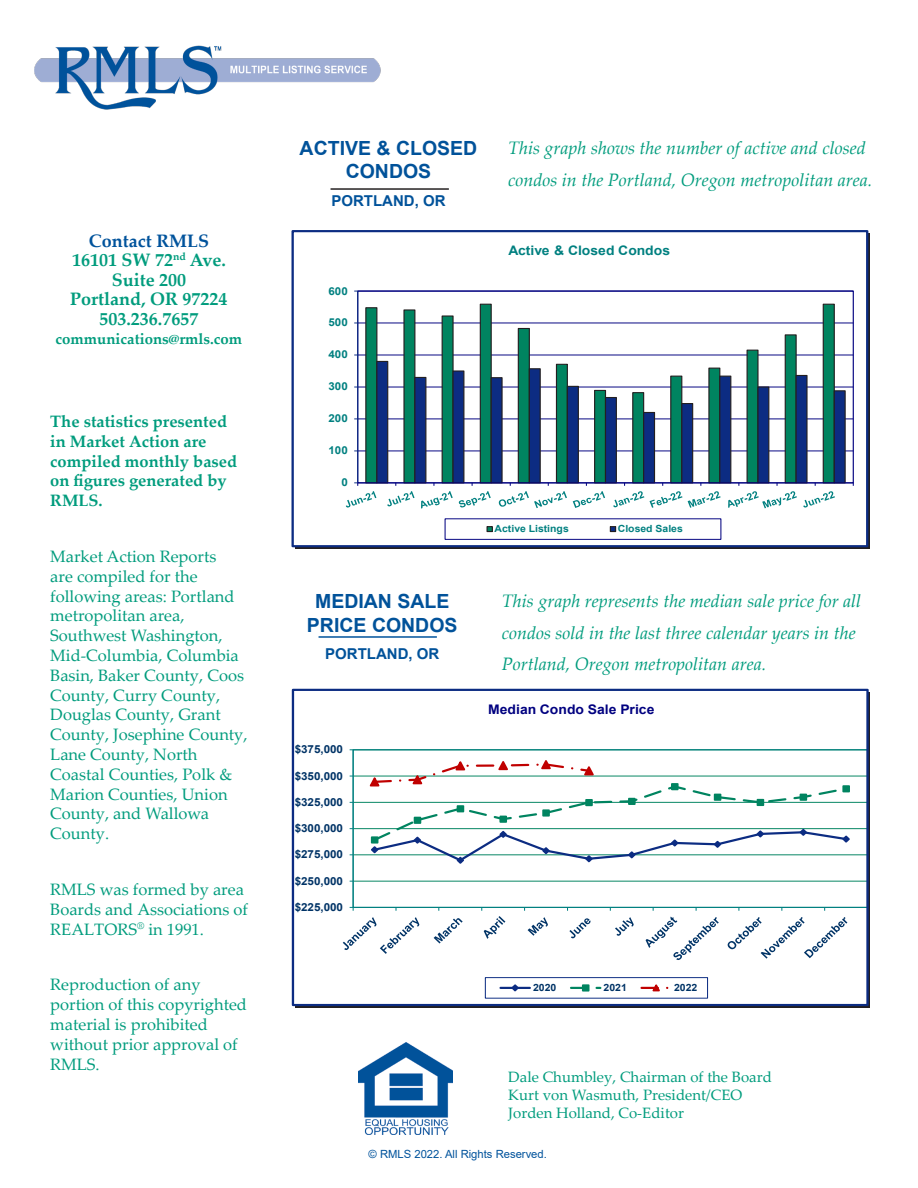
<style>
.page{position:relative;width:918px;height:1188px;background:#fff}
.page>*{position:absolute;margin:0;border:0;box-sizing:border-box;transform-origin:0 0}
.t1{font:700 19.5px/23.4px "Arial";color:#01529a;text-align:center}
.RMLS_Graph_Text{font:italic 18px/31.5px "Palatino Linotype";color:#009c7d}
._2-HIGHLGT{font:700 18px/19.5px "Palatino Linotype";color:#009c7d;text-align:center}
._2-HIGHLGT-2{font:700 18px "Palatino Linotype";color:#01539c}
.BT_Back{font:16.5px/19.8px "Palatino Linotype";color:#009c7d}
.BT_Back-2{font:700 16.5px/19.8px "Palatino Linotype";color:#009c7d}
.Headline{font:15px "Palatino Linotype";color:#009c7d}
._2-HIGHLGT-3{font:700 15px "Palatino Linotype";color:#009c7d}
.Location{font:700 15px "Arial";color:#01529a}
.t2{font:700 13.2px "Arial";color:#000080;scale:1.05 1}
.t3{font:700 13.05px "Arial";color:#008080;scale:1.06 1}
.t4{font:11.25px "Arial";color:#01539c}
.t5{font:700 11.1px "Arial";color:#036;scale:1.05 1}
.t6{font:700 10.95px "Arial";letter-spacing:.005em;color:#008080;scale:1.06 1}
.t7{font:700 10.05px "Arial";color:#036;scale:1.05 1}
.t8{font:700 9.9px "Arial";color:#008080;scale:1.06 1}
</style>
<div class="page">
<img style="left:34px;top:45px;width:347px;height:65px">
<img style="left:359px;top:1042px;width:94px;height:92px">
<hr style="left:319px;top:636px;width:118px;height:2px;background:#01539c">
<hr style="left:353px;top:881px;width:515px;height:1px;background:#008460">
<hr style="left:353px;top:855px;width:515px;height:1px;background:#008460">
<hr style="left:353px;top:828px;width:515px;height:1px;background:#008460">
<hr style="left:353px;top:802px;width:515px;height:1px;background:#008460">
<hr style="left:353px;top:776px;width:515px;height:1px;background:#008460">
<div style="left:353px;top:749px;width:514px;height:159px;border:1px solid #008080"></div>
<hr style="left:353px;top:750px;width:1px;height:157px;background:#008080">
<hr style="left:353px;top:907px;width:515px;height:1px;background:#008080">
<svg style="left:368px;top:760px;width:483px;height:104px"></svg>
<svg style="left:343px;top:917px;width:76px;height:37px"></svg>
<svg style="left:434px;top:918px;width:29px;height:26px"></svg>
<svg style="left:482px;top:908px;width:23px;height:31px"></svg>
<svg style="left:528px;top:917px;width:20px;height:19px"></svg>
<svg style="left:569px;top:918px;width:22px;height:20px"></svg>
<svg style="left:615px;top:917px;width:19px;height:19px"></svg>
<svg style="left:646px;top:917px;width:73px;height:43px"></svg>
<svg style="left:728px;top:917px;width:119px;height:42px"></svg>
<div style="left:485px;top:977px;width:223px;height:21px;border:1px solid #0c2c82"></div>
<hr style="left:501px;top:987px;width:29px;height:2px;background:#0c2c82">
<svg style="left:510px;top:984px;width:10px;height:8px"></svg>
<svg style="left:571px;top:985px;width:29px;height:6px"></svg>
<div style="left:582px;top:984px;width:7px;height:8px;border:2px solid #008460"></div>
<svg style="left:642px;top:984px;width:27px;height:8px"></svg>
<div style="left:292px;top:689px;width:577px;height:317px;border:2px solid #0c2c82"></div>
<hr style="left:358px;top:451px;width:495px;height:1px;background:#000080">
<hr style="left:358px;top:419px;width:495px;height:1px;background:#000080">
<hr style="left:358px;top:387px;width:495px;height:1px;background:#000080">
<hr style="left:358px;top:355px;width:495px;height:1px;background:#000080">
<hr style="left:358px;top:323px;width:495px;height:1px;background:#000080">
<svg style="left:365px;top:303px;width:470px;height:180px"></svg>
<svg style="left:376px;top:360px;width:470px;height:123px"></svg>
<hr style="left:357px;top:291px;width:1px;height:192px;background:#0c2c82">
<hr style="left:358px;top:483px;width:495px;height:1px;background:#000080">
<svg style="left:346px;top:483px;width:30px;height:25px"></svg>
<svg style="left:387px;top:483px;width:28px;height:23px"></svg>
<svg style="left:421px;top:483px;width:32px;height:26px"></svg>
<svg style="left:459px;top:483px;width:32px;height:25px"></svg>
<svg style="left:499px;top:483px;width:68px;height:25px"></svg>
<svg style="left:573px;top:483px;width:32px;height:25px"></svg>
<svg style="left:613px;top:483px;width:31px;height:24px"></svg>
<svg style="left:650px;top:483px;width:32px;height:25px"></svg>
<svg style="left:688px;top:483px;width:33px;height:25px"></svg>
<svg style="left:728px;top:483px;width:69px;height:25px"></svg>
<svg style="left:803px;top:483px;width:32px;height:25px"></svg>
<div style="left:445px;top:519px;width:276px;height:21px;border:1px solid #000080"></div>
<svg style="left:487px;top:526px;width:6px;height:6px"></svg>
<svg style="left:610px;top:526px;width:6px;height:6px"></svg>
<div style="left:292px;top:230px;width:576px;height:317px;border:2px solid #0c2c82"></div>
<p class="_2-HIGHLGT-2" style="left:89px;top:228px;width:122px">Contact RMLS</p>
<p class="_2-HIGHLGT" style="left:72px;top:250px;width:155px">16101 SW 72<sup>nd</sup> Ave.<br>Suite 200</p>
<p class="_2-HIGHLGT" style="left:70px;top:289px;width:159px">Portland, OR 97224</p>
<p class="_2-HIGHLGT" style="left:99px;top:308px;width:100px">503.236.7657</p>
<p class="_2-HIGHLGT-3" style="left:56px;top:328px;width:188px">communications@rmls.com</p>
<p class="BT_Back-2" style="left:50px;top:411px;width:188px">The statistics presented in Market Action are compiled monthly based on figures generated by<br>RMLS.</p>
<p class="BT_Back" style="left:50px;top:546px;width:199px">Market Action Reports<br>are compiled for the following areas: Portland metropolitan area,<br>Southwest Washington,<br>Mid-Columbia, Columbia<br>Basin, Baker County, Coos<br>County, Curry County,<br>Douglas County, Grant<br>County, Josephine County,<br>Lane County, North<br>Coastal Counties, Polk &amp;<br>Marion Counties, Union<br>County, and Wallowa<br>County.</p>
<p class="BT_Back" style="left:50px;top:879px;width:199px">RMLS was formed by area<br>Boards and Associations of<br>REALTORS<sup>®</sup> in 1991.</p>
<p class="BT_Back" style="left:50px;top:974px;width:198px">Reproduction of any portion of this copyrighted material is prohibited without prior approval of<br>RMLS.</p>
<p class="t1" style="left:300px;top:137px;width:179px">ACTIVE &amp; CLOSED<br>CONDOS</p>
<p class="Location" style="left:331px;top:190px;width:116px">PORTLAND, OR</p>
<p class="t6" style="left:328px;top:283px;width:20px">600</p>
<p class="t6" style="left:328px;top:315px;width:20px">500</p>
<p class="t6" style="left:328px;top:347px;width:20px">400</p>
<p class="t6" style="left:328px;top:379px;width:20px">300</p>
<p class="t6" style="left:328px;top:411px;width:20px">200</p>
<p class="t6" style="left:328px;top:443px;width:20px">100</p>
<p class="t6" style="left:341px;top:475px;width:8px">0</p>
<p class="RMLS_Graph_Text" style="left:508px;top:131px;width:366px">This graph shows the number of active and closed condos in the Portland, Oregon metropolitan area.</p>
<p class="t3" style="left:509px;top:242px;width:154px">Active &amp; Closed Condos</p>
<p class="t8" style="left:495px;top:522px;width:72px">Active Listings</p>
<p class="t8" style="left:618px;top:522px;width:63px">Closed Sales</p>
<p class="t1" style="left:307px;top:590px;width:152px">MEDIAN SALE<br>PRICE CONDOS</p>
<p class="Location" style="left:325px;top:644px;width:116px">PORTLAND, OR</p>
<p class="t5" style="left:295px;top:742px;width:48px">$375,000</p>
<p class="t5" style="left:295px;top:768px;width:48px">$350,000</p>
<p class="t5" style="left:295px;top:794px;width:48px">$325,000</p>
<p class="t5" style="left:295px;top:820px;width:48px">$300,000</p>
<p class="t5" style="left:295px;top:847px;width:48px">$275,000</p>
<p class="t5" style="left:295px;top:873px;width:48px">$250,000</p>
<p class="t5" style="left:295px;top:899px;width:48px">$225,000</p>
<p class="RMLS_Graph_Text" style="left:502px;top:585px;width:361px">This graph represents the median sale price for all condos sold in the last three calendar years in the<br>Portland, Oregon metropolitan area.</p>
<p class="t2" style="left:488px;top:700px;width:160px">Median Condo Sale Price</p>
<p class="t7" style="left:533px;top:981px;width:24px">2020</p>
<p class="t7" style="left:604px;top:981px;width:24px">2021</p>
<p class="t7" style="left:674px;top:981px;width:24px">2022</p>
<p class="Headline" style="left:508px;top:1066px;width:265px">Dale Chumbley, Chairman of the Board</p>
<p class="Headline" style="left:508px;top:1084px;width:236px">Kurt von Wasmuth, President/CEO</p>
<p class="Headline" style="left:508px;top:1102px;width:177px">Jorden Holland, Co-Editor</p>
<p class="t4" style="left:369px;top:1146px;width:180px">© RMLS 2022. All Rights Reserved.</p>
</div>
